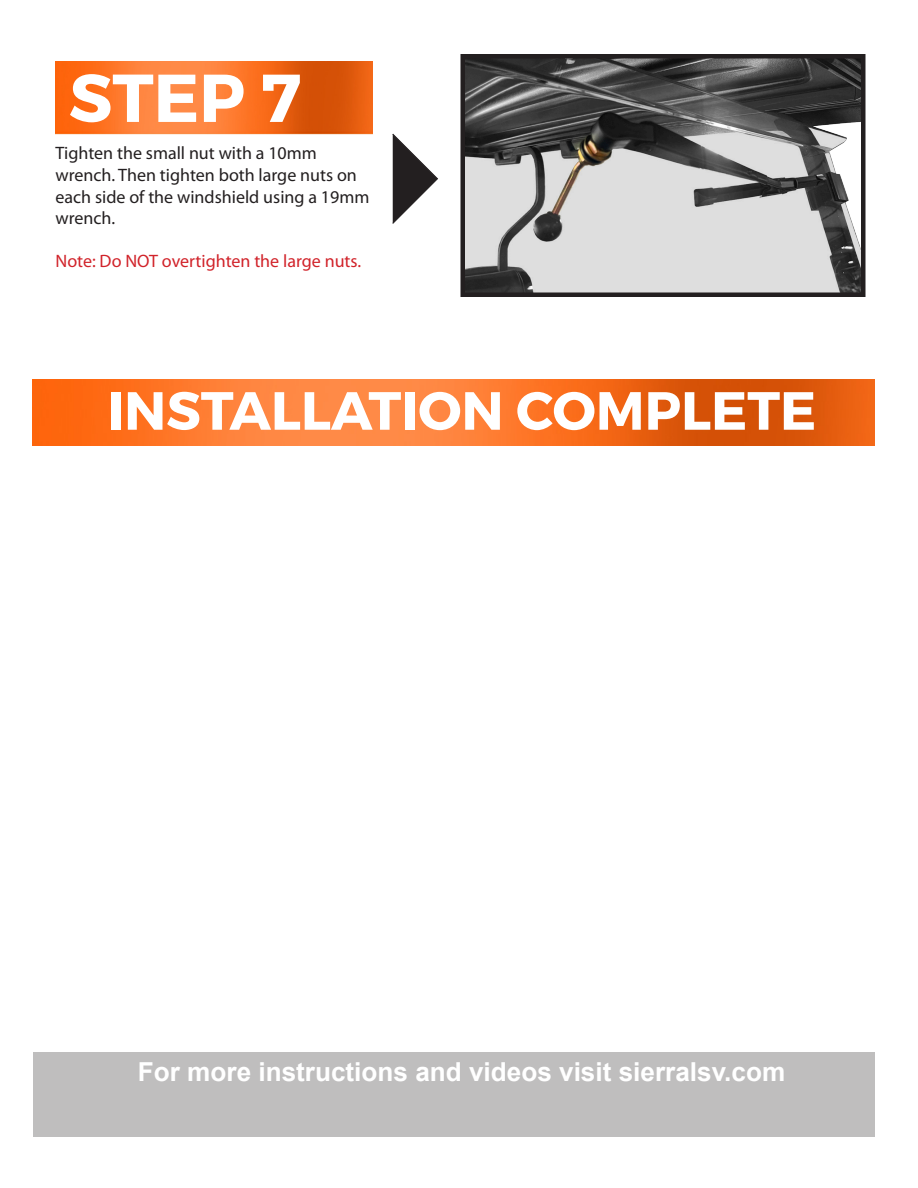
<style>
.page{position:relative;width:918px;height:1188px;background:#fff}
.page>*{position:absolute;margin:0;border:0;box-sizing:border-box;transform-origin:0 0}
.t1{font:700 67.5px "Montserrat";color:#fff}
.t2{font:700 53.7px "Montserrat";color:#fff}
.t3{font:700 26.1px "Arial";color:#fff}
.t4{font:18px/21.6px "Myriad Pro";color:#231f20}
.t5{font:18px "Myriad Pro";color:#d1232a}
</style>
<div class="page">
<img style="left:55px;top:62px;width:317px;height:72px">
<svg style="left:392px;top:133px;width:46px;height:91px"></svg>
<img style="left:33px;top:380px;width:842px;height:66px">
<div style="left:33px;top:1052px;width:842px;height:85px;background:#bfbebe"></div>
<img style="left:465px;top:59px;width:396px;height:233px">
<div style="left:460px;top:54px;width:406px;height:243px;border:4px solid #231f20"></div>
<p class="t1" style="left:69px;top:56px;width:234px">STEP 7</p>
<p class="t4" style="left:56px;top:142px;width:315px">Tighten the small nut with a 10mm wrench. Then tighten both large nuts on each side of the windshield using a 19mm wrench.</p>
<p class="t5" style="left:56px;top:250px;width:307px">Note: Do NOT overtighten the large nuts.</p>
<p class="t1" style="left:69px;top:340px;width:237px">STEP 8</p>
<p class="t2" style="left:107px;top:377px;width:711px">INSTALLATION COMPLETE</p>
<p class="t3" style="left:138px;top:1053px;width:649px">For more instructions and videos visit sierralsv.com</p>
</div>
